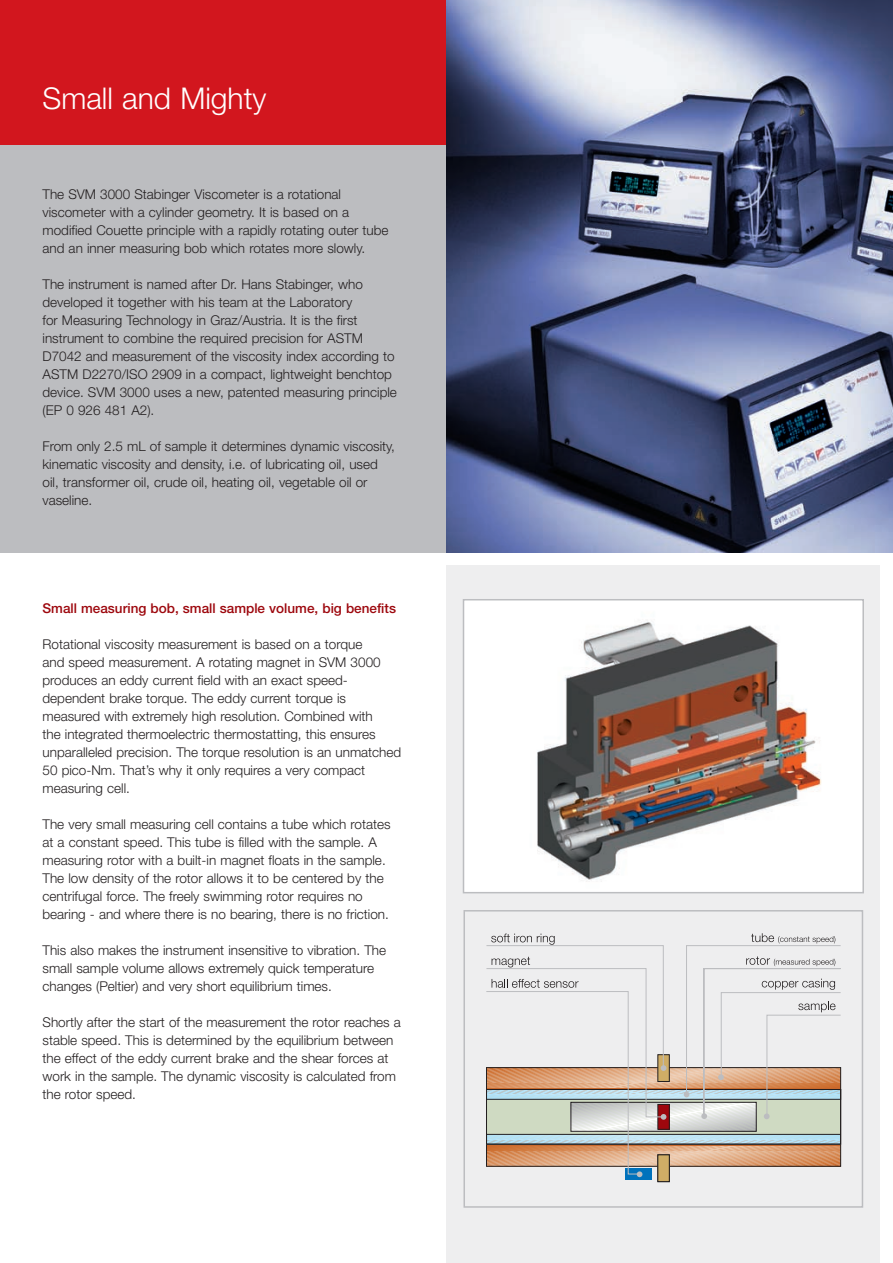
<style>
.page{position:relative;width:893px;height:1263px;background:#fff}
.page>*{position:absolute;margin:0;border:0;box-sizing:border-box;transform-origin:0 0}
.t1{font:300 30px "Helvetica Neue LT";color:#fff}
.t2{font:300 13.5px/18px "Helvetica Neue LT";color:#231f20}
.t3{font:500 13.5px "Helvetica Neue LT";color:#9d070d}
</style>
<div class="page">
<div style="left:0;top:145px;width:455px;height:408px;background:#bcbdc0"></div>
<div style="left:446px;top:566px;width:434px;height:697px;background:#eeeeef"></div>
<div style="left:0;top:0;width:893px;height:145px;background:#d2161e"></div>
<img style="left:466px;top:602px;width:395px;height:288px">
<div style="left:463px;top:599px;width:401px;height:294px;border:2px solid #bcbdc0"></div>
<img style="left:446px;top:0;width:447px;height:553px">
<svg style="left:491px;top:933px;width:64px;height:12px"></svg>
<div style="left:658px;top:1155px;width:11px;height:27px;background:#cfad66;border:1px solid #231f20"></div>
<div style="left:625px;top:1168px;width:27px;height:12px;background:#0072bc"></div>
<svg style="left:751px;top:933px;width:84px;height:10px"></svg>
<svg style="left:486px;top:945px;width:355px;height:34px"></svg>
<svg style="left:486px;top:979px;width:355px;height:198px"></svg>
<div style="left:463px;top:910px;width:400px;height:298px;border:2px solid #bcbdc0"></div>
<h1 class="t1" style="left:43px;top:80px;width:225px">Small and Mighty</h1>
<p class="t2" style="left:43px;top:185px;width:348px">The SVM 3000 Stabinger Viscometer is a rotational viscometer with a cylinder geometry. It is based on a modified Couette principle with a rapidly rotating outer tube and an inner measuring bob which rotates more slowly.</p>
<p class="t2" style="left:43px;top:275px;width:356px">The instrument is named after Dr. Hans Stabinger, who developed it together with his team at the Laboratory<br>for Measuring Technology in Graz/Austria. It is the first instrument to combine the required precision for ASTM D7042 and measurement of the viscosity index according to ASTM D2270/ISO 2909 in a compact, lightweight benchtop device. SVM 3000 uses a new, patented measuring principle (EP 0 926 481 A2).</p>
<p class="t2" style="left:43px;top:437px;width:354px">From only 2.5 mL of sample it determines dynamic viscosity, kinematic viscosity and density, i.e. of lubricating oil, used oil, transformer oil, crude oil, heating oil, vegetable oil or vaseline.</p>
<p class="t3" style="left:43px;top:600px;width:355px">Small measuring bob, small sample volume, big benefits</p>
<p class="t2" style="left:43px;top:635px;width:360px">Rotational viscosity measurement is based on a torque<br>and speed measurement. A rotating magnet in SVM 3000 produces an eddy current field with an exact speed&shy;dependent brake torque. The eddy current torque is measured with extremely high resolution. Combined with<br>the integrated thermoelectric thermostatting, this ensures unparalleled precision. The torque resolution is an unmatched 50 pico-Nm. That’s why it only requires a very compact measuring cell.</p>
<p class="t2" style="left:43px;top:815px;width:349px">The very small measuring cell contains a tube which rotates at a constant speed. This tube is filled with the sample. A measuring rotor with a built-in magnet floats in the sample.<br>The low density of the rotor allows it to be centered by the centrifugal force. The freely swimming rotor requires no bearing - and where there is no bearing, there is no friction.</p>
<p class="t2" style="left:43px;top:941px;width:345px">This also makes the instrument insensitive to vibration. The small sample volume allows extremely quick temperature changes (Peltier) and very short equilibrium times.</p>
<p class="t2" style="left:43px;top:1013px;width:360px">Shortly after the start of the measurement the rotor reaches a stable speed. This is determined by the equilibrium between the effect of the eddy current brake and the shear forces at work in the sample. The dynamic viscosity is calculated from the rotor speed.</p>
</div>
